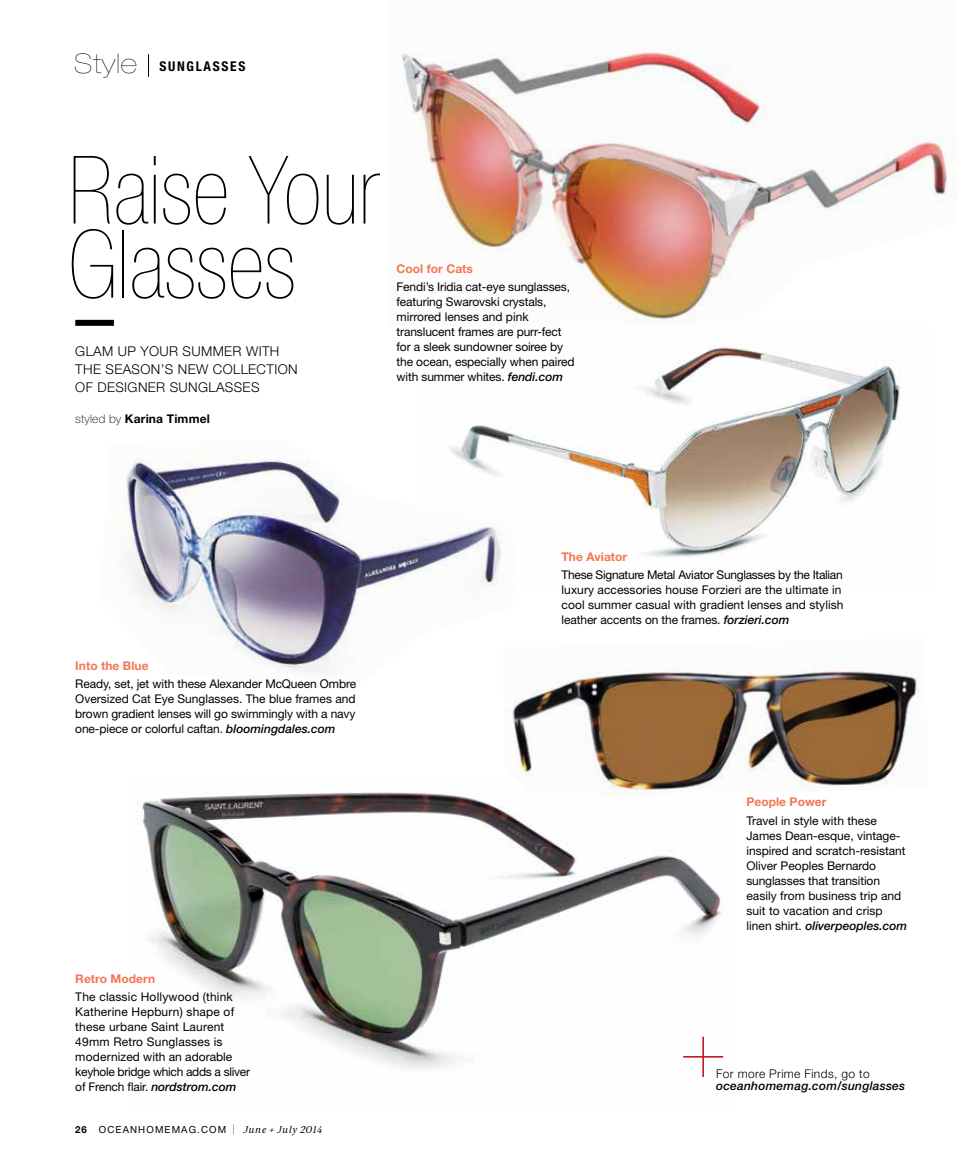
<style>
.page{position:relative;width:972px;height:1175px;background:#fff}
.page>*{position:absolute;margin:0;border:0;box-sizing:border-box;transform-origin:0 0}
.t1{font:200 condensed 94.5px/74.1px "Helvetica Neue LT Std";color:#000}
.t2{font:200 79.5px "Helvetica Neue LT Std";color:#c4161c}
.t3{font:300 13.5px/18px "Helvetica Neue LT Std";letter-spacing:.025em;color:#000}
.t4{font:700 condensed 13.5px "Helvetica Neue LT Std";letter-spacing:.125em;color:#000}
.t5{font:12px/15px "Helvetica Neue LT Std";letter-spacing:-.01em;color:#000}
.t6{font:12px/15px "Helvetica Neue LT Std";letter-spacing:.015em;color:#000}
.t7{font:700 12px "Helvetica Neue LT Std";letter-spacing:.005em;color:#f47653}
.t8{font:italic 500 12px "Helvetica Neue LT Std";letter-spacing:.02em;color:#000}
.t9{font:300 12px "Helvetica Neue LT Std";letter-spacing:.03em;color:#000}
.t10{font:700 12px "Helvetica Neue LT Std";letter-spacing:.015em;color:#000}
.t11{font:9.75px "Helvetica Neue LT Std";letter-spacing:.115em;color:#000}
.s1{font-weight:200;font-stretch:expanded;font-size:27px}
.s2{font-weight:100}
.s3{font-weight:500;font-style:italic}
.s4{font-weight:700}
.s5{font-family:"Serif 12 Beta";font-style:italic}
</style>
<div class="page">
<img style="left:141px;top:790px;width:582px;height:279px">
<div style="left:75px;top:320px;width:39px;height:6px;background:#000"></div>
<img style="left:503px;top:668px;width:416px;height:130px">
<img style="left:402px;top:48px;width:551px;height:275px">
<img style="left:465px;top:343px;width:435px;height:215px">
<img style="left:122px;top:440px;width:396px;height:250px">
<svg style="left:148px;top:54px;width:1px;height:23px"></svg>
<p class="t4" style="left:74px;top:58px;width:173px"><span class="s1">Style</span> SUNGLASSES</p>
<h1 class="t1" style="left:68px;top:153px;width:313px">Raise Your<br>Glasses</h1>
<p class="t3" style="left:75px;top:341px;width:224px">GLAM UP YOUR SUMMER WITH<br>THE SEASON’S NEW COLLECTION<br>OF DESIGNER SUNGLASSES</p>
<p class="t10" style="left:75px;top:411px;width:136px"><span class="s2">styled by</span> Karina Timmel</p>
<p class="t7" style="left:397px;top:261px;width:78px">Cool for Cats</p>
<p class="t5" style="left:397px;top:279px;width:179px">Fendi’s Iridia cat-eye sunglasses, featuring Swarovski crystals, mirrored lenses and pink translucent frames are purr-fect for a sleek sundowner soiree by the ocean, especially when paired with summer whites. <span class="s3">fendi.com</span></p>
<p class="t7" style="left:75px;top:658px;width:75px">Into the Blue</p>
<p class="t5" style="left:75px;top:676px;width:282px;text-align:justify">Ready, set, jet with these Alexander McQueen Ombre Oversized Cat Eye Sunglasses. The blue frames and brown gradient lenses will go swimmingly with a navy one-piece or colorful caftan. <span class="s3">bloomingdales.com</span></p>
<p class="t7" style="left:75px;top:971px;width:81px">Retro Modern</p>
<p class="t6" style="left:75px;top:989px;width:176px">The classic Hollywood (think<br>Katherine Hepburn) shape of these urbane Saint Laurent<br>49mm Retro Sunglasses is modernized with an adorable keyhole bridge which adds a sliver of French flair. <span class="s3">nordstrom.com</span></p>
<p class="t11" style="left:75px;top:1123px;width:249px"><span class="s4">26</span> OCEANHOMEMAG.COM <span class="s2">|</span> <span class="s5">June + July 2014</span></p>
<p class="t7" style="left:562px;top:549px;width:67px">The Aviator</p>
<p class="t5" style="left:562px;top:566px;width:283px">These Signature Metal Aviator Sunglasses by the Italian luxury accessories house Forzieri are the ultimate in cool summer casual with gradient lenses and stylish leather accents on the frames. <span class="s3">forzieri.com</span></p>
<p class="t7" style="left:746px;top:794px;width:82px">People Power</p>
<p class="t5" style="left:746px;top:812px;width:162px">Travel in style with these<br>James Dean-esque, vintage&shy;inspired and scratch-resistant<br>Oliver Peoples Bernardo sunglasses that transition easily from business trip and suit to vacation and crisp linen shirt. <span class="s3">oliverpeoples.com</span></p>
<h2 class="t2" style="left:679px;top:1002px;width:49px">+</h2>
<p class="t9" style="left:716px;top:1066px;width:155px">For more Prime Finds, go to</p>
<p class="t8" style="left:716px;top:1078px;width:191px">oceanhomemag.com/sunglasses</p>
</div>
